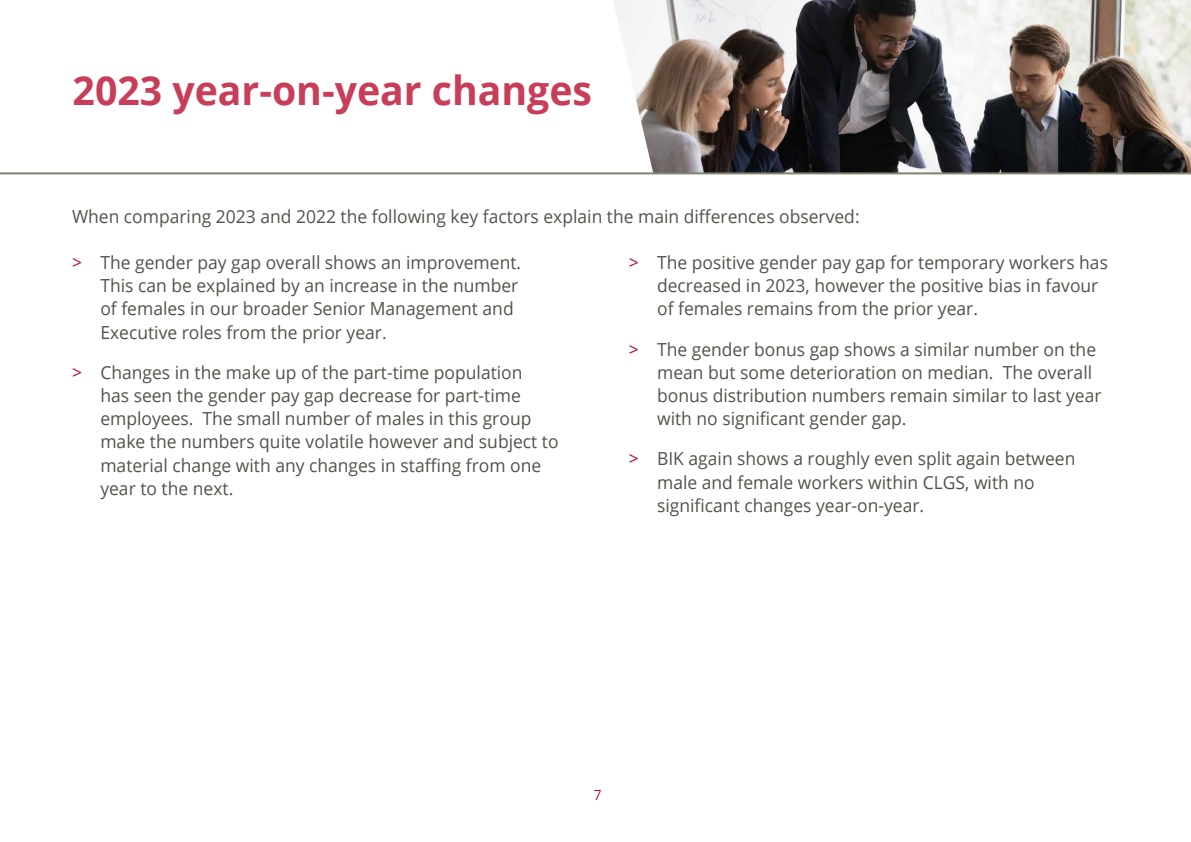
<style>
.page{position:relative;width:1191px;height:842px;background:#fff}
.page>*{position:absolute;margin:0;border:0;box-sizing:border-box;transform-origin:0 0}
.t1{font:700 40px "Open Sans";color:#c83d58}
.t2{font:18px/23.2px "Open Sans";color:#51534a}
.t3{font:14px "Open Sans";color:#ba0c2f}
.s1{color:#ba0c2f}
</style>
<div class="page">
<img style="left:613px;top:0;width:578px;height:172px">
<hr style="left:0;top:172px;width:1191px;height:2px;background:#828371">
<h1 class="t1" style="left:73px;top:62px;width:521px">2023 year-on-year changes</h1>
<p class="t2" style="left:72px;top:205px;width:789px">When comparing 2023 and 2022 the following key factors explain the main differences observed:</p>
<p class="t2" style="left:100px;top:250px;width:422px;text-indent:-28px"><span class="s1">&gt;</span> The gender pay gap overall shows an improvement.<br>This can be explained by an increase in the number of females in our broader Senior Management and Executive roles from the prior year.</p>
<p class="t2" style="left:100px;top:360px;width:460px;text-indent:-28px"><span class="s1">&gt;</span> Changes in the make up of the part-time population<br>has seen the gender pay gap decrease for part-time employees. The small number of males in this group make the numbers quite volatile however and subject to material change with any changes in staffing from one year to the next.</p>
<p class="t2" style="left:657px;top:250px;width:452px;text-indent:-28px"><span class="s1">&gt;</span> The positive gender pay gap for temporary workers has decreased in 2023, however the positive bias in favour of females remains from the prior year.</p>
<p class="t2" style="left:657px;top:337px;width:446px;text-indent:-28px"><span class="s1">&gt;</span> The gender bonus gap shows a similar number on the mean but some deterioration on median. The overall bonus distribution numbers remain similar to last year with no significant gender gap.</p>
<p class="t2" style="left:657px;top:447px;width:420px;text-indent:-28px"><span class="s1">&gt;</span> BIK again shows a roughly even split again between male and female workers within CLGS, with no significant changes year-on-year.</p>
<p class="t3" style="left:594px;top:785px;width:9px">7</p>
</div>
